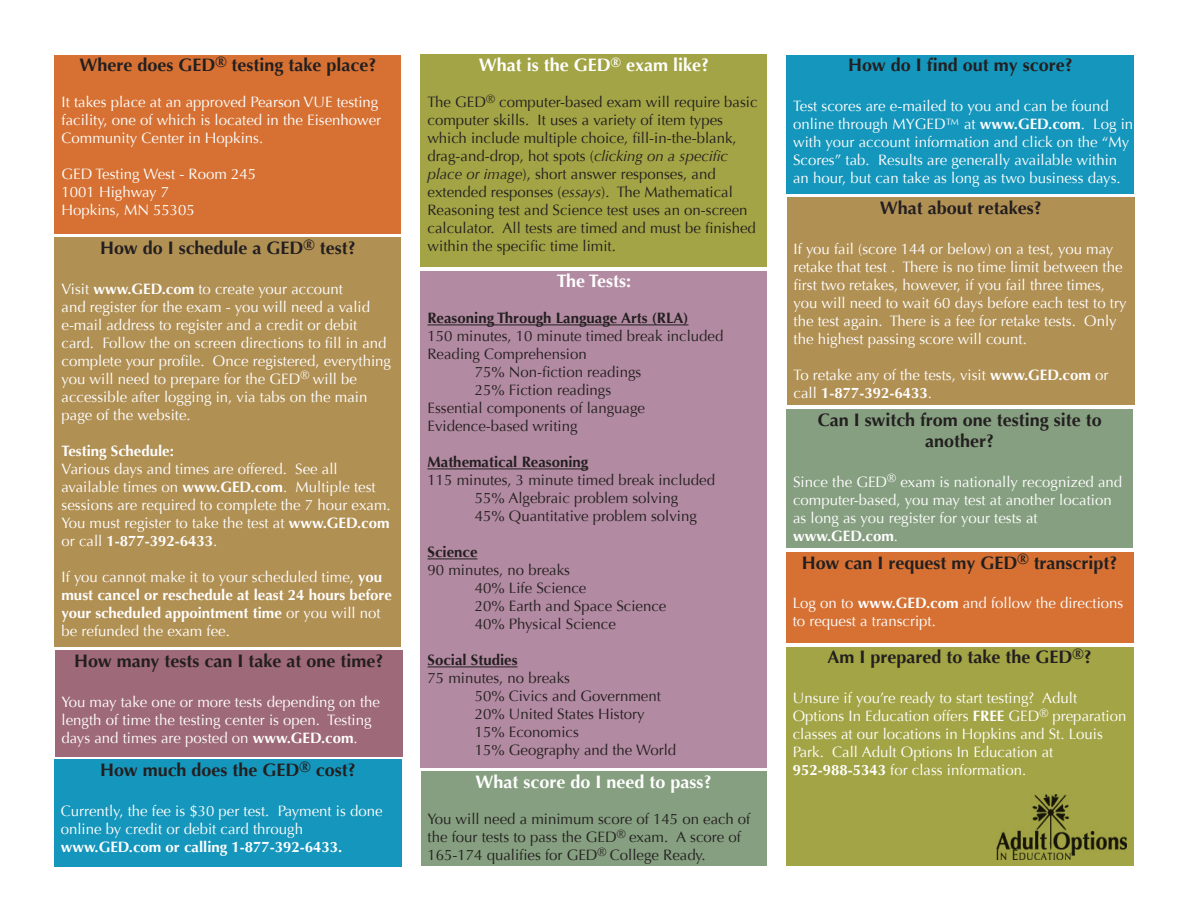
<style>
.page{position:relative;width:1188px;height:918px;background:#fff}
.page>*{position:absolute;margin:0;border:0;box-sizing:border-box;transform-origin:0 0}
.t1{font:700 18px/21.6px "Optima";color:#231f20;text-align:center}
.t2{font:700 18px "Optima";color:#fff}
.t3{font:15px/18px "Optima";color:#fff}
.t4{font:15px/18px "Optima";color:#231f20}
.t5{font:700 15px/18px "Optima";color:#fff}
.t6{font:700 15px "Optima";color:#231f20}
.s1{font-weight:700}
.s2{font-weight:400}
.s3{font-style:italic}
</style>
<div class="page">
<div style="left:55px;top:55px;width:346px;height:179px;background:#d67133"></div>
<div style="left:55px;top:238px;width:346px;height:409px;background:#b19054"></div>
<div style="left:786px;top:409px;width:347px;height:139px;background:#869f80"></div>
<div style="left:421px;top:55px;width:346px;height:212px;background:#a3a445"></div>
<div style="left:421px;top:271px;width:346px;height:496px;background:#b28aa1"></div>
<hr style="left:428px;top:325px;width:261px;height:1px;background:#231f20">
<hr style="left:428px;top:469px;width:160px;height:1px;background:#231f20">
<hr style="left:428px;top:559px;width:50px;height:1px;background:#231f20">
<hr style="left:428px;top:667px;width:90px;height:1px;background:#231f20">
<div style="left:421px;top:772px;width:345px;height:94px;background:#869f80"></div>
<div style="left:54px;top:760px;width:348px;height:107px;background:#1596bc"></div>
<div style="left:55px;top:650px;width:348px;height:107px;background:#9e6978"></div>
<div style="left:786px;top:55px;width:348px;height:139px;background:#1596bc"></div>
<div style="left:787px;top:198px;width:348px;height:207px;background:#b19054"></div>
<div style="left:786px;top:552px;width:347px;height:90px;background:#d67133"></div>
<div style="left:786px;top:647px;width:347px;height:219px;background:#a3a445"></div>
<img style="left:997px;top:795px;width:130px;height:65px">
<p class="t1" style="left:79px;top:55px;width:299px">Where does GED<sup>®</sup> testing take place?</p>
<p class="t3" style="left:62px;top:93px;width:321px">It takes place at an approved Pearson VUE testing facility, one of which is located in the Eisenhower<br>Community Center in Hopkins.</p>
<p class="t3" style="left:62px;top:165px;width:196px">GED Testing West - Room 245</p>
<p class="t3" style="left:62px;top:183px;width:109px">1001 Highway 7</p>
<p class="t3" style="left:62px;top:201px;width:135px">Hopkins, MN 55305</p>
<p class="t1" style="left:100px;top:238px;width:257px">How do I schedule a GED<sup>®</sup> test?</p>
<p class="t3" style="left:62px;top:280px;width:331px">Visit <span class="s1">www.GED.com</span> to create your account<br>and register for the exam - you will need a valid e-mail address to register and a credit or debit card. Follow the on screen directions to fill in and complete your profile. Once registered, everything you will need to prepare for the GED<sup>®</sup> will be accessible after logging in, via tabs on the main page of the website.</p>
<p class="t5" style="left:62px;top:442px;width:114px">Testing Schedule:</p>
<p class="t3" style="left:62px;top:460px;width:331px">Various days and times are offered. See all available times on <span class="s1">www.GED.com</span>. Multiple test sessions are required to complete the 7 hour exam.</p>
<p class="t3" style="left:62px;top:514px;width:330px">You must register to take the test at <span class="s1">www.GED.com </span>or call <span class="s1">1-877-392-6433</span>.</p>
<p class="t5" style="left:62px;top:568px;width:332px"><span class="s2">If you cannot make it to your scheduled time,</span> you must cancel or reschedule at least 24 hours before your scheduled appointment time <span class="s2">or you will not be refunded the exam fee.</span></p>
<p class="t1" style="left:74px;top:650px;width:311px">How many tests can I take at one time?</p>
<p class="t3" style="left:62px;top:693px;width:320px">You may take one or more tests depending on the length of time the testing center is open. Testing days and times are posted on <span class="s1">www.GED.com</span>.</p>
<p class="t1" style="left:100px;top:760px;width:257px">How much does the GED<sup>®</sup> cost?</p>
<p class="t3" style="left:61px;top:802px;width:323px">Currently, the fee is $30 per test. Payment is done online by credit or debit card through</p>
<p class="t5" style="left:61px;top:838px;width:283px">www.GED.com or calling 1-877-392-6433.</p>
<p class="t2" style="left:479px;top:55px;width:232px">What is the GED<sup>®</sup> exam like?</p>
<p class="t4" style="left:428px;top:93px;width:332px">The GED<sup>®</sup> computer-based exam will require basic computer skills. It uses a variety of item types which include multiple choice, fill-in-the-blank,</p>
<p class="t4" style="left:428px;top:147px;width:330px">drag-and-drop, hot spots (<span class="s3">clicking on a specific place or image</span>), short answer responses, and extended responses (<span class="s3">essays</span>). The Mathematical Reasoning test and Science test uses an on-screen calculator. All tests are timed and must be finished within the specific time limit.</p>
<p class="t2" style="left:557px;top:271px;width:76px">The Tests:</p>
<p class="t6" style="left:428px;top:310px;width:263px">Reasoning Through Language Arts (RLA)</p>
<p class="t4" style="left:428px;top:328px;width:297px">150 minutes, 10 minute timed break included</p>
<p class="t4" style="left:428px;top:346px;width:161px">Reading Comprehension</p>
<p class="t4" style="left:475px;top:364px;width:168px">75% Non-fiction readings</p>
<p class="t4" style="left:475px;top:382px;width:138px">25% Fiction readings</p>
<p class="t4" style="left:428px;top:400px;width:219px">Essential components of language</p>
<p class="t4" style="left:428px;top:418px;width:152px">Evidence-based writing</p>
<p class="t6" style="left:428px;top:454px;width:162px">Mathematical Reasoning</p>
<p class="t4" style="left:428px;top:472px;width:289px">115 minutes, 3 minute timed break included</p>
<p class="t4" style="left:475px;top:490px;width:205px">55% Algebraic problem solving</p>
<p class="t4" style="left:475px;top:508px;width:224px">45% Quantitative problem solving</p>
<p class="t6" style="left:428px;top:544px;width:52px">Science</p>
<p class="t4" style="left:428px;top:562px;width:144px">90 minutes, no breaks</p>
<p class="t4" style="left:475px;top:580px;width:113px">40% Life Science</p>
<p class="t4" style="left:475px;top:598px;width:193px">20% Earth and Space Science</p>
<p class="t4" style="left:475px;top:616px;width:143px">40% Physical Science</p>
<p class="t6" style="left:428px;top:652px;width:92px">Social Studies</p>
<p class="t4" style="left:428px;top:670px;width:144px">75 minutes, no breaks</p>
<p class="t4" style="left:475px;top:688px;width:188px">50% Civics and Government</p>
<p class="t4" style="left:475px;top:706px;width:172px">20% United States History</p>
<p class="t4" style="left:475px;top:724px;width:106px">15% Economics</p>
<p class="t4" style="left:475px;top:742px;width:203px">15% Geography and the World</p>
<p class="t2" style="left:476px;top:772px;width:238px">What score do I need to pass?</p>
<p class="t4" style="left:428px;top:810px;width:324px">You will need a minimum score of 145 on each of the four tests to pass the GED<sup>®</sup> exam. A score of<br>165-174 qualifies for GED<sup>®</sup> College Ready.</p>
<p class="t1" style="left:848px;top:55px;width:226px">How do I find out my score?</p>
<p class="t3" style="left:793px;top:97px;width:342px">Test scores are e-mailed to you and can be found online through MYGED™ at <span class="s1">www.GED.com</span>. Log in with your account information and click on the “My Scores” tab. Results are generally available within an hour, but can take as long as two business days.</p>
<p class="t1" style="left:880px;top:198px;width:164px">What about retakes?</p>
<p class="t3" style="left:794px;top:240px;width:335px">If you fail (score 144 or below) on a test, you may retake that test . There is no time limit between the first two retakes, however, if you fail three times, you will need to wait 60 days before each test to try the test again. There is a fee for retake tests. Only the highest passing score will count.</p>
<p class="t3" style="left:794px;top:366px;width:316px">To retake any of the tests, visit <span class="s1">www.GED.com</span> or call <span class="s1">1-877-392-6433</span>.</p>
<p class="t1" style="left:818px;top:409px;width:286px">Can I switch from one testing site to another?</p>
<p class="t3" style="left:793px;top:473px;width:331px">Since the GED<sup>®</sup> exam is nationally recognized and computer-based, you may test at another location as long as you register for your tests at</p>
<p class="t5" style="left:793px;top:527px;width:106px">www.GED.com<span class="s2">.</span></p>
<p class="t1" style="left:802px;top:552px;width:317px">How can I request my GED<sup>®</sup> transcript?</p>
<p class="t3" style="left:793px;top:594px;width:332px">Log on to <span class="s1">www.GED.com</span> and follow the directions to request a transcript.</p>
<p class="t1" style="left:827px;top:647px;width:266px">Am I prepared to take the GED<sup>®</sup>?</p>
<p class="t3" style="left:793px;top:689px;width:335px">Unsure if you’re ready to start testing? Adult Options In Education offers <span class="s1">FREE</span> GED<sup>®</sup> preparation classes at our locations in Hopkins and St. Louis Park. Call Adult Options In Education at</p>
<p class="t3" style="left:793px;top:761px;width:235px"><span class="s1">952-988-5343</span> for class information.</p>
</div>
